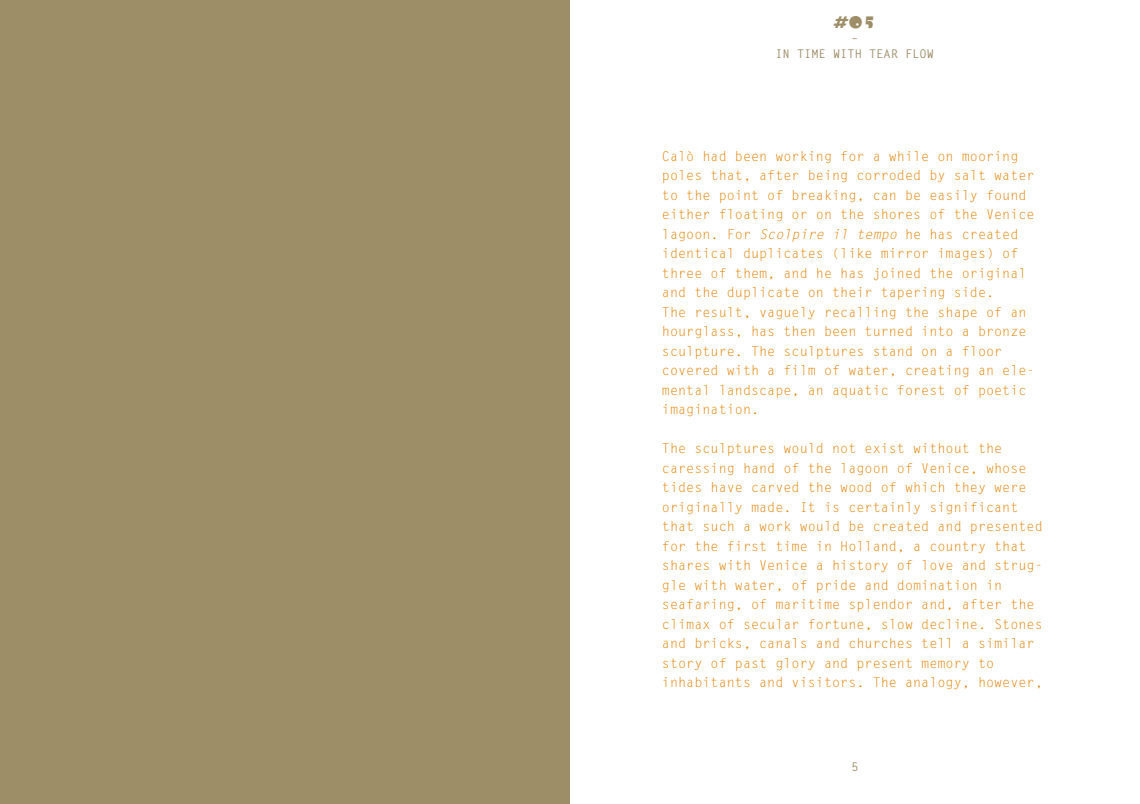
<style>
.page{position:relative;width:1140px;height:804px;background:#fff}
.page>*{position:absolute;margin:0;border:0;box-sizing:border-box;transform-origin:0 0}
.t1{font:16.5px "Beesknees Std";color:#9d8e68}
.t2{font:13.5px/19.5px "Letter Gothic Std";color:#e28000}
.t3{font:700 12px/15px "Letter Gothic Std";color:#9d8e68;text-align:center}
.s1{font-style:italic}
</style>
<div class="page">
<div style="left:0;top:0;width:570px;height:804px;background:#9d8e68"></div>
<p class="t1" style="left:833px;top:12px;width:44px">#05</p>
<p class="t3" style="left:775px;top:32px;width:160px">–<br>IN TIME WITH TEAR FLOW</p>
<p class="t2" style="left:662px;top:146px;width:374px">Calò had been working for a while on mooring poles that, after being corroded by salt water to the point of breaking, can be easily found either floating or on the shores of the Venice lagoon. For <span class="s1">Scolpire il tempo</span> he has created identical duplicates (like mirror images) of three of them, and he has joined the original and the duplicate on their tapering side.<br>The result, vaguely recalling the shape of an hourglass, has then been turned into a bronze sculpture. The sculptures stand on a floor covered with a film of water, creating an ele&shy;mental landscape, an aquatic forest of poetic imagination.</p>
<p class="t2" style="left:662px;top:439px;width:382px">The sculptures would not exist without the caressing hand of the lagoon of Venice, whose tides have carved the wood of which they were originally made. It is certainly significant that such a work would be created and presented for the first time in Holland, a country that shares with Venice a history of love and strug&shy;gle with water, of pride and domination in seafaring, of maritime splendor and, after the climax of secular fortune, slow decline. Stones and bricks, canals and churches tell a similar story of past glory and present memory to inhabitants and visitors. The analogy, however,</p>
<p class="t3" style="left:851px;top:759px;width:9px">5</p>
</div>
